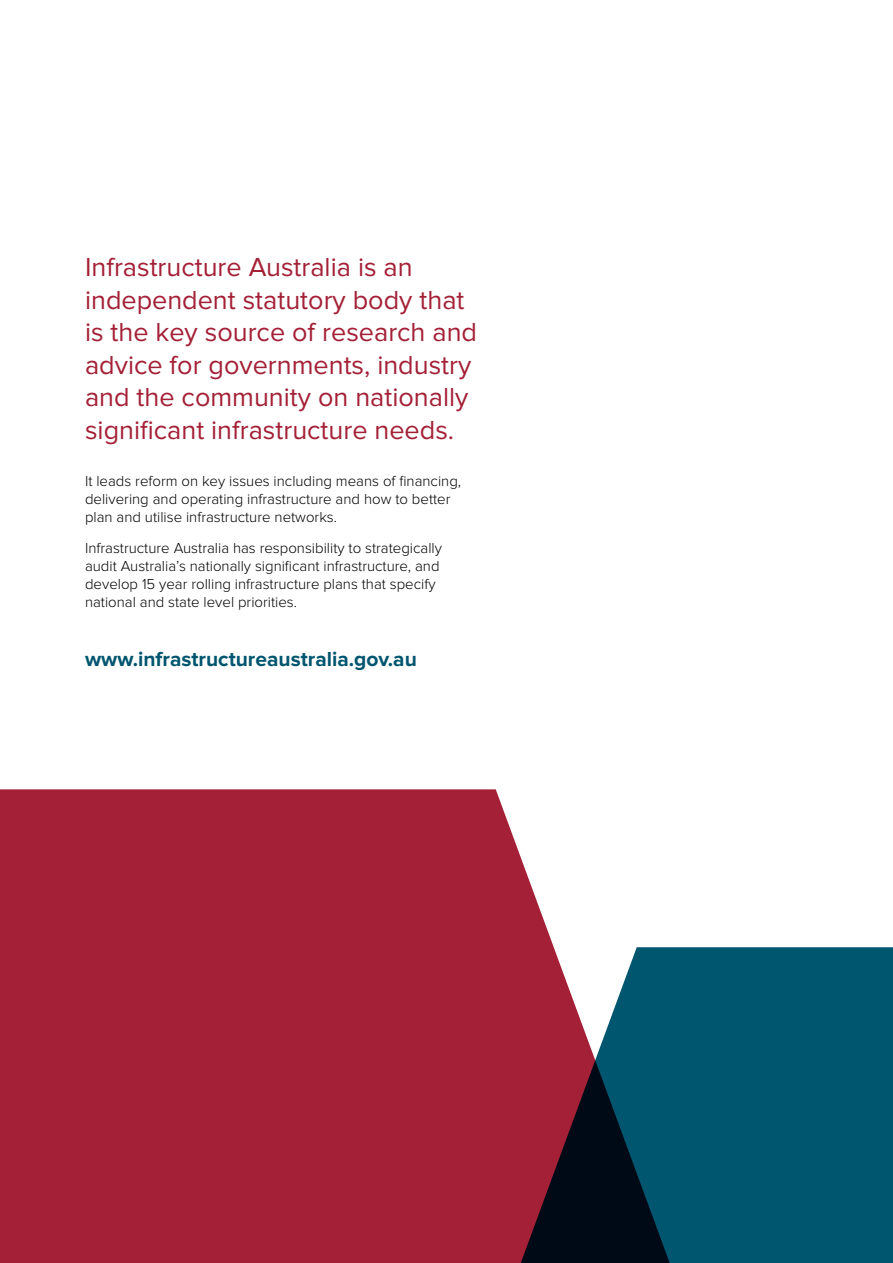
<style>
.page{position:relative;width:893px;height:1263px;background:#fff}
.page>*{position:absolute;margin:0;border:0;box-sizing:border-box;transform-origin:0 0}
.t1{font:27px/32.4px "Proxima Nova";color:#a42036}
.t2{font:700 21px "Proxima Nova";color:#00556f}
.t3{font:300 15px/18px "Proxima Nova";color:#000}
</style>
<div class="page">
<div style="left:0;top:789px;width:554px;height:474px;background:#a42036"></div>
<svg style="left:516px;top:947px;width:377px;height:316px;background:#254960"></svg>
<h1 class="t1" style="left:85px;top:252px;width:394px">Infrastructure Australia is an independent statutory body that is the key source of research and advice for governments, industry and the community on nationally significant infrastructure needs.</h1>
<p class="t3" style="left:85px;top:472px;width:378px">It leads reform on key issues including means of financing, delivering and operating infrastructure and how to better plan and utilise infrastructure networks.</p>
<p class="t3" style="left:85px;top:539px;width:358px">Infrastructure Australia has responsibility to strategically audit Australia’s nationally significant infrastructure, and develop 15 year rolling infrastructure plans that specify national and state level priorities.</p>
<h2 class="t2" style="left:85px;top:647px;width:333px">www.infrastructureaustralia.gov.au</h2>
</div>
